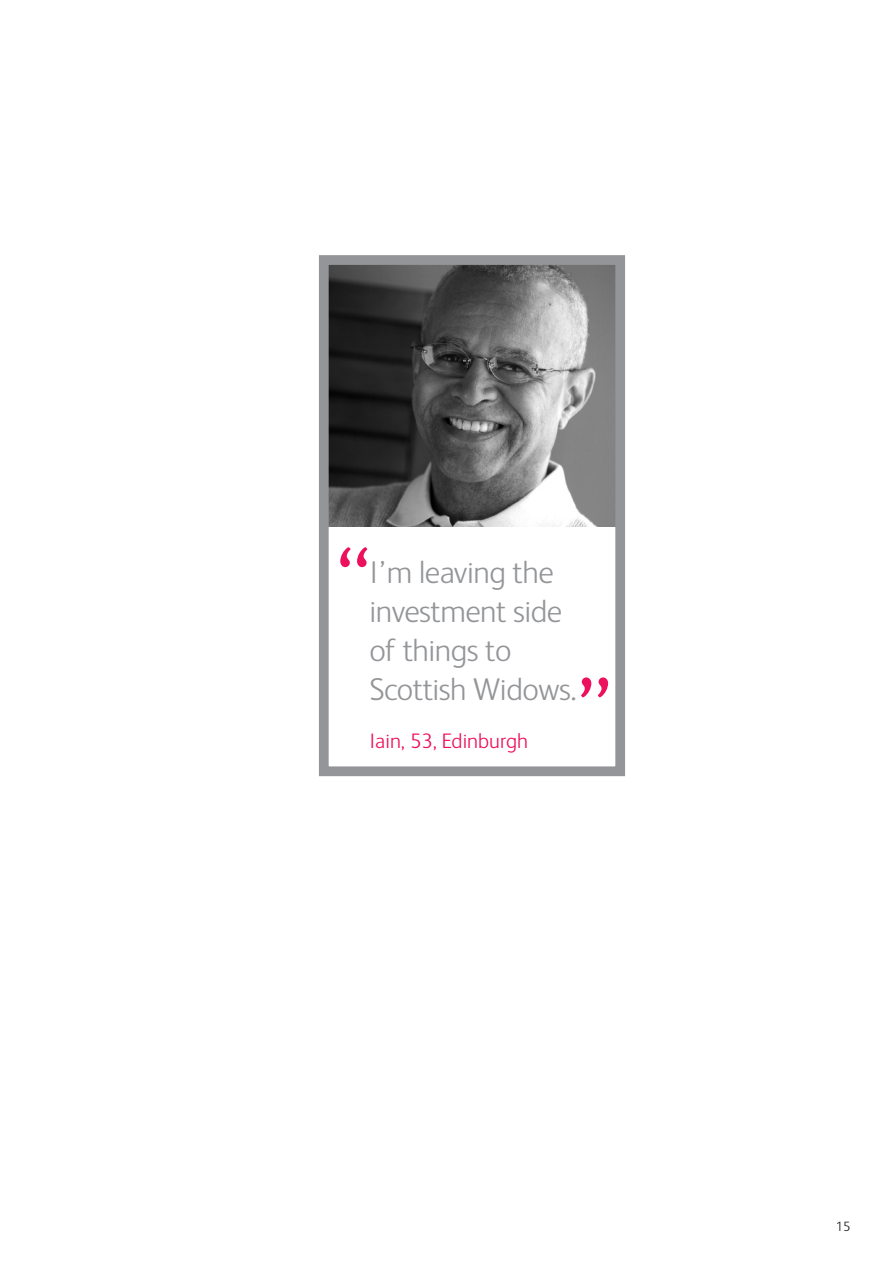
<style>
.page{position:relative;width:893px;height:1263px;background:#fff}
.page>*{position:absolute;margin:0;border:0;box-sizing:border-box;transform-origin:0 0}
.t1{font:300 100.5px "FS Albert SW";color:#ed105c}
.t2{font:300 31.5px/39px "FS Albert SW";letter-spacing:-.015em;color:#939598}
.t3{font:300 21px "FS Albert SW";color:#ed105c}
.t4{font:300 13.5px "FS Albert SW";color:#231f20}
</style>
<div class="page">
<img style="left:330px;top:266px;width:284px;height:261px">
<div style="left:319px;top:255px;width:306px;height:521px;border:10px solid #939598"></div>
<h1 class="t1" style="left:338px;top:549px;width:34px">“</h1>
<p class="t2" style="left:369px;top:556px;width:209px">I’m leaving the investment side of things to<br>Scottish Widows.</p>
<p class="t3" style="left:369px;top:733px;width:160px">Iain, 53, Edinburgh</p>
<h1 class="t1" style="left:578px;top:679px;width:34px">”</h1>
<p class="t4" style="left:836px;top:1221px;width:16px">15</p>
</div>
